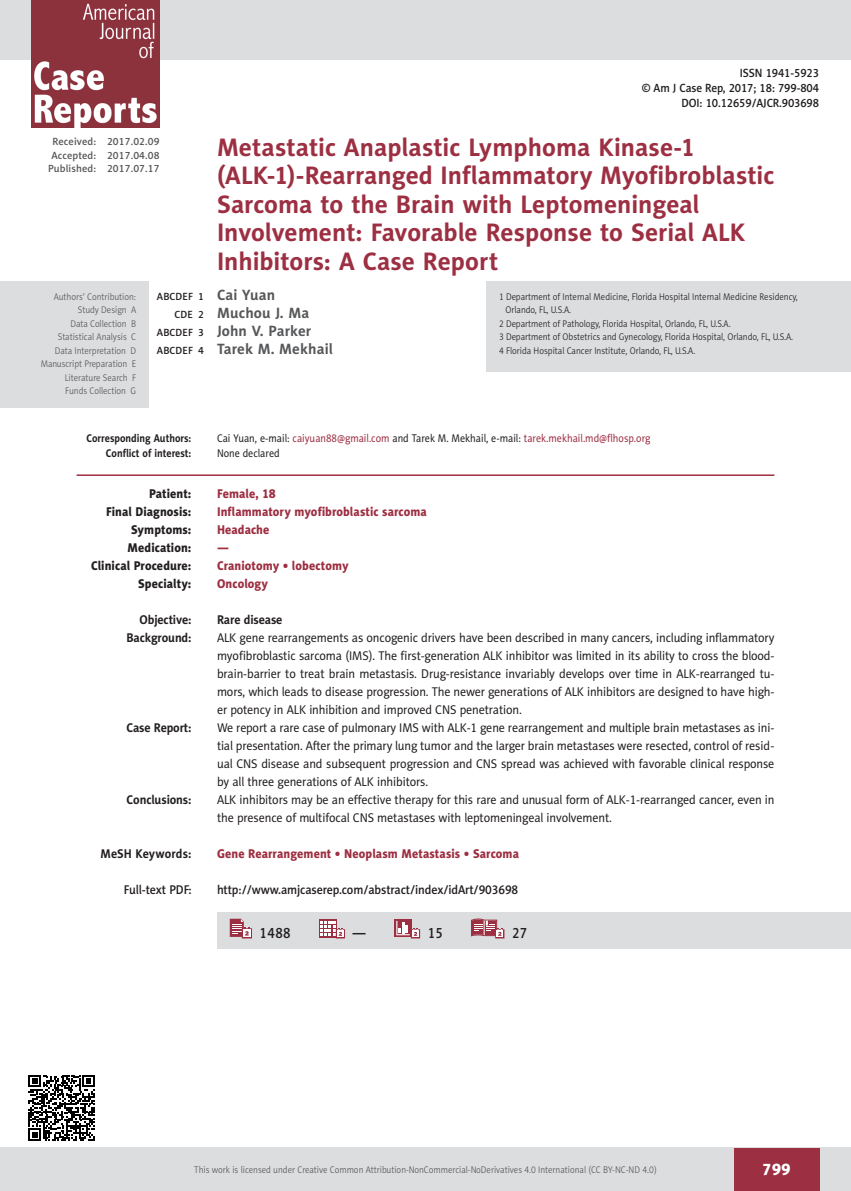
<style>
.page{position:relative;width:851px;height:1191px;background:#fff}
.page>*{position:absolute;margin:0;border:0;box-sizing:border-box;transform-origin:0 0}
.AJCR_Tytul{font:700 25.5px/28.5px "Naomi Sans EFN";color:#9d2f42}
.t1{font:16.5px "Naomi Sans EFN Heavy";color:#fff}
.AJCR_Autorzy{font:700 15px "Naomi Sans EFN";letter-spacing:.01em;color:#57585a}
.AJCR_dane{font:15px "Naomi Sans EFN Medium";letter-spacing:.03em;color:#231f20;scale:.9 1}
.AJCR_Summary_body{font:12.75px/18px "Naomi Sans EFN";letter-spacing:-.01em;color:#231f20;text-align:justify;scale:.95 1}
.AJCR_keywords{font:12.75px "Naomi Sans EFN Heavy";letter-spacing:.005em;color:#9d2f42;scale:.95 1}
.AJCR_keywords-2{font:12.75px "Naomi Sans EFN Heavy";letter-spacing:.005em;color:#231f20;scale:.95 1}
.AJCR_full_text_pdf{font:12.75px "Naomi Sans EFN Medium";letter-spacing:-.01em;color:#231f20;scale:.95 1}
.AJCR_Summary_body-2{font:700 12.75px "Naomi Sans EFN";letter-spacing:-.01em;color:#231f20;scale:.95 1}
.AJCR_keywords-3{font:700 12.75px "Naomi Sans EFN";letter-spacing:.005em;color:#231f20;scale:.95 1}
.AJCR_full_text_pdf-2{font:12px "Naomi Sans EFN Medium";letter-spacing:-.01em;color:#231f20;scale:.95 1}
.AJCR_Adres{font:11.25px "Naomi Sans EFN";color:#9d2f42;scale:.9 1}
.AJCR_Adres-2{font:700 11.25px "Naomi Sans EFN";color:#231f20;scale:.9 1}
.AJCR_Adres-3{font:11.25px "Naomi Sans EFN";color:#231f20;scale:.9 1}
.t2{font:10.5px "Naomi Sans EFN Medium";letter-spacing:.01em;color:#57585a}
.AJCR_Autorzy-2{font:10.5px "Naomi Sans EFN Medium";letter-spacing:.01em;color:#231f20}
.AJCR_Afiliacja{font:9.75px/13.5px "Naomi Sans EFN Light";color:#231f20;scale:.9 1}
.t3{font:9.75px "Naomi Sans EFN Light";color:#57585a;scale:.9 1}
.s1{font-family:"Naomi Sans EFN";font-weight:700;font-size:15px;color:#57585a}
.s2{font-family:"Naomi Sans EFN Medium";font-weight:400;font-size:10.5px;color:#231f20}
.s3{color:#231f20}
</style>
<div class="page">
<div style="left:217px;top:912px;width:633px;height:36px;background:#dcdddf"></div>
<svg style="left:230px;top:918px;width:22px;height:20px"></svg>
<div style="left:319px;top:919px;width:17px;height:18px;background:#9d2f42"></div>
<svg style="left:320px;top:920px;width:25px;height:18px"></svg>
<div style="left:394px;top:919px;width:18px;height:18px;background:#9d2f42"></div>
<svg style="left:396px;top:921px;width:24px;height:17px"></svg>
<svg style="left:471px;top:918px;width:33px;height:20px"></svg>
<hr style="left:77px;top:474px;width:697px;height:2px;background:#9d2f42">
<div style="left:0;top:282px;width:149px;height:126px;background:#dcdddf"></div>
<div style="left:486px;top:282px;width:364px;height:90px;background:#dcdddf"></div>
<svg style="left:28px;top:1075px;width:67px;height:66px"></svg>
<div style="left:0;top:1148px;width:850px;height:43px;background:#dcdddf"></div>
<div style="left:733px;top:1147px;width:86px;height:43px;background:#9d2f42"></div>
<div style="left:0;top:0;width:850px;height:60px;background:#dcdddf"></div>
<img style="left:32px;top:0;width:127px;height:127px">
<p class="AJCR_full_text_pdf-2" style="left:739px;top:66px;width:85px">ISSN 1941-5923</p>
<p class="AJCR_full_text_pdf-2" style="left:641px;top:81px;width:188px">© Am J Case Rep, 2017; 18: 799-804</p>
<p class="AJCR_full_text_pdf-2" style="left:681px;top:96px;width:146px">DOI: 10.12659/AJCR.903698</p>
<p class="AJCR_Tytul" style="left:217px;top:133px;width:559px">Metastatic Anaplastic Lymphoma Kinase-1 (ALK-1)-Rearranged Inflammatory Myofibroblastic Sarcoma to the Brain with Leptomeningeal Involvement: Favorable Response to Serial ALK Inhibitors: A Case Report</p>
<p class="AJCR_Autorzy-2" style="left:157px;top:290px;width:120px">ABCDEF 1 <span class="s1">Cai Yuan</span></p>
<p class="AJCR_Autorzy" style="left:174px;top:304px;width:136px"><span class="s2">CDE 2</span> Muchou J. Ma</p>
<p class="AJCR_Autorzy" style="left:157px;top:322px;width:156px"><span class="s2">ABCDEF 3</span> John V. Parker</p>
<p class="AJCR_Autorzy" style="left:157px;top:340px;width:177px"><span class="s2">ABCDEF 4</span> Tarek M. Mekhail</p>
<p class="t2" style="left:52px;top:136px;width:109px">Received: 2017.02.09</p>
<p class="t2" style="left:51px;top:149px;width:110px">Accepted: 2017.04.08</p>
<p class="t2" style="left:48px;top:163px;width:113px">Published: 2017.07.17</p>
<p class="t3" style="left:54px;top:291px;width:93px">Authors’ Contribution:</p>
<p class="t3" style="left:78px;top:304px;width:66px">Study Design A</p>
<p class="t3" style="left:70px;top:318px;width:74px">Data Collection B</p>
<p class="t3" style="left:58px;top:331px;width:89px">Statistical Analysis C</p>
<p class="t3" style="left:55px;top:345px;width:92px">Data Interpretation D</p>
<p class="t3" style="left:41px;top:358px;width:107px">Manuscript Preparation E</p>
<p class="t3" style="left:65px;top:372px;width:81px">Literature Search F</p>
<p class="t3" style="left:65px;top:385px;width:80px">Funds Collection G</p>
<p class="AJCR_Afiliacja" style="left:505px;top:290px;width:326px;text-indent:-6px">1 Department of Internal Medicine, Florida Hospital Internal Medicine Residency,<br>Orlando, FL, U.S.A.</p>
<p class="AJCR_Afiliacja" style="left:499px;top:317px;width:259px">2 Department of Pathology, Florida Hospital, Orlando, FL, U.S.A.</p>
<p class="AJCR_Afiliacja" style="left:499px;top:330px;width:328px">3 Department of Obstetrics and Gynecology, Florida Hospital, Orlando, FL, U.S.A.</p>
<p class="AJCR_Afiliacja" style="left:499px;top:344px;width:219px">4 Florida Hospital Cancer Institute, Orlando, FL, U.S.A.</p>
<p class="AJCR_Adres-2" style="left:86px;top:431px;width:118px">Corresponding Authors:</p>
<p class="AJCR_Adres" style="left:217px;top:431px;width:483px"><span class="s3">Cai Yuan, e-mail:</span> caiyuan88@gmail.com <span class="s3">and Tarek M. Mekhail, e-mail:</span> tarek.mekhail.md@flhosp.org</p>
<p class="AJCR_Adres-2" style="left:106px;top:447px;width:97px">Conflict of interest:</p>
<p class="AJCR_Adres-3" style="left:217px;top:447px;width:71px">None declared</p>
<p class="AJCR_keywords-2" style="left:149px;top:486px;width:46px">Patient:</p>
<p class="AJCR_keywords" style="left:217px;top:486px;width:63px">Female, 18</p>
<p class="AJCR_keywords-2" style="left:106px;top:504px;width:91px">Final Diagnosis:</p>
<p class="AJCR_keywords" style="left:217px;top:504px;width:222px">Inflammatory myofibroblastic sarcoma</p>
<p class="AJCR_keywords-2" style="left:131px;top:522px;width:65px">Symptoms:</p>
<p class="AJCR_keywords" style="left:217px;top:522px;width:57px">Headache</p>
<p class="AJCR_keywords-2" style="left:128px;top:540px;width:69px">Medication:</p>
<p class="AJCR_keywords" style="left:217px;top:540px;width:14px">—</p>
<p class="AJCR_keywords-2" style="left:91px;top:558px;width:107px">Clinical Procedure:</p>
<p class="AJCR_keywords" style="left:217px;top:558px;width:140px">Craniotomy • lobectomy</p>
<p class="AJCR_keywords-2" style="left:138px;top:576px;width:58px">Specialty:</p>
<p class="AJCR_keywords" style="left:217px;top:576px;width:55px">Oncology</p>
<p class="AJCR_Summary_body-2" style="left:139px;top:612px;width:56px">Objective:</p>
<p class="AJCR_Summary_body-2" style="left:217px;top:612px;width:70px">Rare disease</p>
<p class="AJCR_Summary_body-2" style="left:126px;top:630px;width:70px">Background:</p>
<p class="AJCR_Summary_body" style="left:217px;top:629px;width:588px">ALK gene rearrangements as oncogenic drivers have been described in many cancers, including inflammatory myofibroblastic sarcoma (IMS). The first-generation ALK inhibitor was limited in its ability to cross the blood&shy;brain-barrier to treat brain metastasis. Drug-resistance invariably develops over time in ALK-rearranged tu&shy;mors, which leads to disease progression. The newer generations of ALK inhibitors are designed to have high&shy;er potency in ALK inhibition and improved CNS penetration.</p>
<p class="AJCR_Summary_body-2" style="left:126px;top:720px;width:70px">Case Report:</p>
<p class="AJCR_Summary_body" style="left:217px;top:719px;width:588px">We report a rare case of pulmonary IMS with ALK-1 gene rearrangement and multiple brain metastases as ini&shy;tial presentation. After the primary lung tumor and the larger brain metastases were resected, control of resid&shy;ual CNS disease and subsequent progression and CNS spread was achieved with favorable clinical response by all three generations of ALK inhibitors.</p>
<p class="AJCR_Summary_body-2" style="left:127px;top:792px;width:70px">Conclusions:</p>
<p class="AJCR_Summary_body" style="left:217px;top:791px;width:588px">ALK inhibitors may be an effective therapy for this rare and unusual form of ALK-1-rearranged cancer, even in the presence of multifocal CNS metastases with leptomeningeal involvement.</p>
<p class="AJCR_keywords-3" style="left:100px;top:846px;width:97px">MeSH Keywords:</p>
<p class="AJCR_keywords" style="left:217px;top:846px;width:319px">Gene Rearrangement • Neoplasm Metastasis • Sarcoma</p>
<p class="AJCR_full_text_pdf" style="left:124px;top:882px;width:73px">Full-text PDF:</p>
<p class="AJCR_full_text_pdf" style="left:217px;top:882px;width:318px">http://www.amjcaserep.com/abstract/index/idArt/903698</p>
<p class="AJCR_dane" style="left:259px;top:924px;width:36px">1488</p>
<p class="AJCR_dane" style="left:352px;top:924px;width:16px">—</p>
<p class="AJCR_dane" style="left:427px;top:924px;width:19px">15</p>
<p class="AJCR_dane" style="left:512px;top:924px;width:19px">27</p>
<p class="t3" style="left:194px;top:1164px;width:515px">This work is licensed under Creative Common Attribution-NonCommercial-NoDerivatives 4.0 International (CC BY-NC-ND 4.0)</p>
<p class="t1" style="left:762px;top:1159px;width:30px">799</p>
</div>
